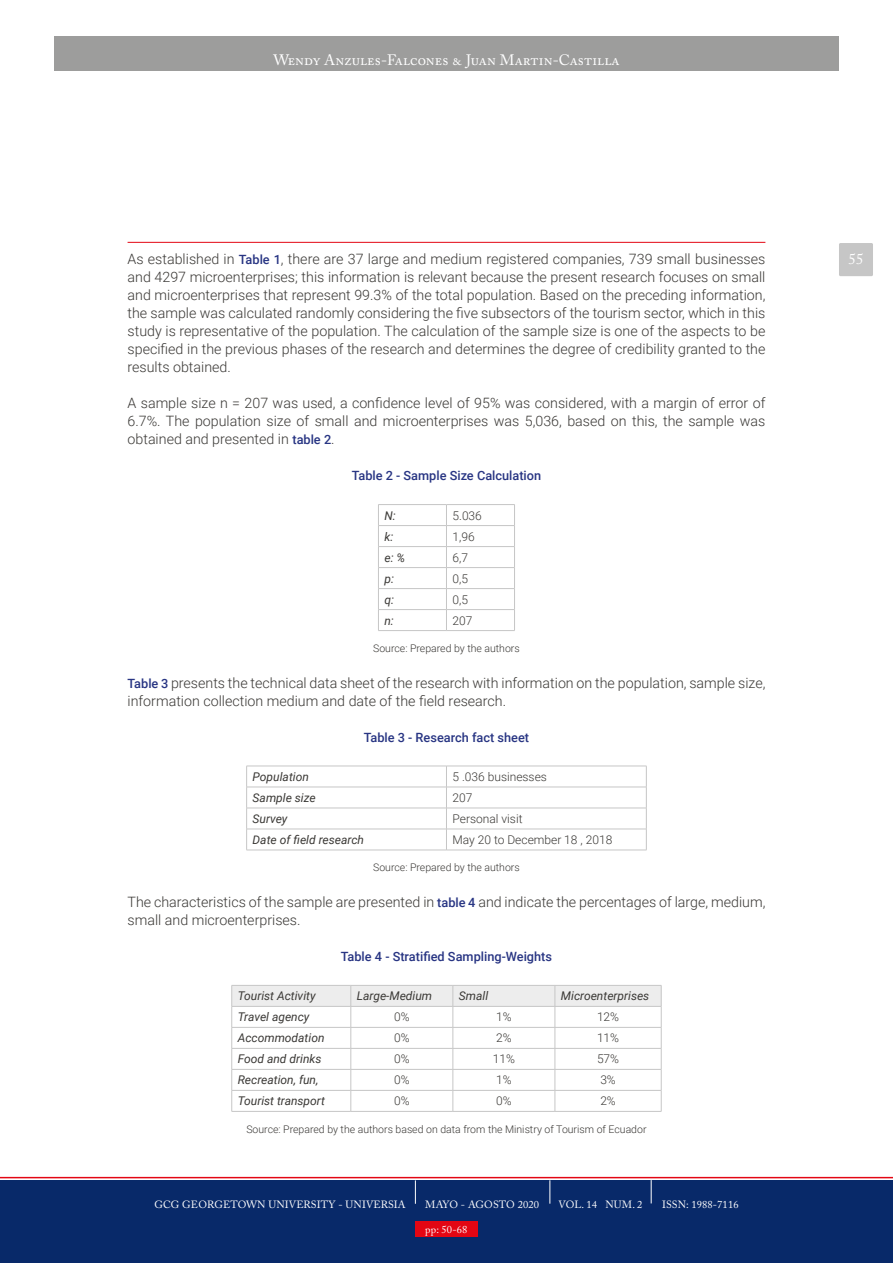
<style>
.page{position:relative;width:893px;height:1263px;background:#fff}
.page>*{position:absolute;margin:0;border:0;box-sizing:border-box;transform-origin:0 0}
.t1{font:15px "Adobe Caslon Pro";letter-spacing:.005em;color:#fff}
.t2{font:300 14.25px/18px "Roboto";color:#3a3835;text-align:justify}
.t3{font:500 12.75px "Roboto";color:#283583}
.t4{font:italic 12px "Roboto";color:#3a3835}
.t5{font:300 12px "Roboto";color:#3a3835}
.t6{font:300 10.5px "Roboto";color:#3a3835}
.t7{font:10.5px "Adobe Caslon Pro";letter-spacing:.01em;color:#fff}
.s1{font-weight:500;font-size:12.75px;color:#283583}
</style>
<div class="page">
<div style="left:54px;top:37px;width:785px;height:34px;background:#9d9d9c"></div>
<div style="left:0;top:1180px;width:893px;height:83px;background:#082969"></div>
<svg style="left:0;top:1177px;width:893px;height:27px"></svg>
<div style="left:839px;top:243px;width:34px;height:33px;background:#c6c6c6;border-radius:2px"></div>
<hr style="left:128px;top:242px;width:637px;height:1px;background:#e30613">
<hr style="left:378px;top:504px;width:68px;height:1px;background:#c6c6c6">
<hr style="left:446px;top:504px;width:69px;height:1px;background:#c6c6c6">
<hr style="left:378px;top:525px;width:68px;height:1px;background:#c6c6c6">
<hr style="left:446px;top:525px;width:69px;height:1px;background:#c6c6c6">
<hr style="left:378px;top:546px;width:68px;height:1px;background:#c6c6c6">
<hr style="left:446px;top:546px;width:69px;height:1px;background:#c6c6c6">
<hr style="left:378px;top:567px;width:68px;height:1px;background:#c6c6c6">
<hr style="left:446px;top:567px;width:69px;height:1px;background:#c6c6c6">
<hr style="left:378px;top:588px;width:68px;height:1px;background:#c6c6c6">
<hr style="left:446px;top:588px;width:69px;height:1px;background:#c6c6c6">
<hr style="left:378px;top:609px;width:68px;height:1px;background:#c6c6c6">
<svg style="left:378px;top:505px;width:1px;height:125px"></svg>
<hr style="left:446px;top:609px;width:69px;height:1px;background:#c6c6c6">
<svg style="left:446px;top:505px;width:1px;height:125px"></svg>
<svg style="left:514px;top:505px;width:1px;height:125px"></svg>
<hr style="left:378px;top:630px;width:68px;height:1px;background:#c6c6c6">
<hr style="left:446px;top:630px;width:69px;height:1px;background:#c6c6c6">
<hr style="left:246px;top:766px;width:200px;height:1px;background:#c6c6c6">
<hr style="left:446px;top:766px;width:200px;height:1px;background:#c6c6c6">
<hr style="left:246px;top:787px;width:200px;height:1px;background:#c6c6c6">
<hr style="left:446px;top:787px;width:200px;height:1px;background:#c6c6c6">
<hr style="left:246px;top:808px;width:200px;height:1px;background:#c6c6c6">
<hr style="left:446px;top:808px;width:200px;height:1px;background:#c6c6c6">
<hr style="left:246px;top:829px;width:200px;height:1px;background:#c6c6c6">
<svg style="left:246px;top:766px;width:1px;height:84px"></svg>
<hr style="left:446px;top:829px;width:200px;height:1px;background:#c6c6c6">
<svg style="left:446px;top:767px;width:1px;height:83px"></svg>
<svg style="left:646px;top:766px;width:1px;height:84px"></svg>
<hr style="left:246px;top:850px;width:200px;height:1px;background:#c6c6c6">
<hr style="left:446px;top:850px;width:200px;height:1px;background:#c6c6c6">
<svg style="left:231px;top:985px;width:431px;height:126px"></svg>
<hr style="left:232px;top:1111px;width:119px;height:1px;background:#c6c6c6">
<hr style="left:351px;top:1111px;width:102px;height:1px;background:#c6c6c6">
<hr style="left:453px;top:1111px;width:102px;height:1px;background:#c6c6c6">
<hr style="left:555px;top:1111px;width:106px;height:1px;background:#c6c6c6">
<div style="left:415px;top:1221px;width:63px;height:16px;background:#e30613"></div>
<p class="t1" style="left:273px;top:51px;width:348px">Wendy Anzules-Falcones &amp; Juan Martin-Castilla</p>
<p class="t2" style="left:128px;top:250px;width:639px">As established in <span class="s1">Table 1</span>, there are 37 large and medium registered companies, 739 small businesses</p>
<p class="t1" style="left:848px;top:250px;width:16px">55</p>
<p class="t2" style="left:128px;top:268px;width:639px">and 4297 microenterprises; this information is relevant because the present research focuses on small and microenterprises that represent 99.3% of the total population. Based on the preceding information, the sample was calculated randomly considering the five subsectors of the tourism sector, which in this study is representative of the population. The calculation of the sample size is one of the aspects to be specified in the previous phases of the research and determines the degree of credibility granted to the results obtained.</p>
<p class="t2" style="left:128px;top:394px;width:639px">A sample size n = 207 was used, a confidence level of 95% was considered, with a margin of error of 6.7%. The population size of small and microenterprises was 5,036, based on this, the sample was obtained and presented in <span class="s1">table 2</span>.</p>
<p class="t3" style="left:352px;top:467px;width:191px">Table 2 - Sample Size Calculation</p>
<p class="t4" style="left:384px;top:507px;width:13px">N:</p>
<p class="t5" style="left:452px;top:507px;width:31px">5.036</p>
<p class="t4" style="left:384px;top:528px;width:10px">k:</p>
<p class="t5" style="left:452px;top:528px;width:24px">1,96</p>
<p class="t4" style="left:384px;top:549px;width:22px">e: %</p>
<p class="t5" style="left:452px;top:549px;width:17px">6,7</p>
<p class="t4" style="left:384px;top:570px;width:11px">p:</p>
<p class="t5" style="left:452px;top:570px;width:17px">0,5</p>
<p class="t4" style="left:384px;top:591px;width:11px">q:</p>
<p class="t5" style="left:452px;top:591px;width:17px">0,5</p>
<p class="t4" style="left:384px;top:612px;width:11px">n:</p>
<p class="t5" style="left:452px;top:612px;width:21px">207</p>
<p class="t6" style="left:373px;top:641px;width:148px">Source: Prepared by the authors</p>
<p class="t2" style="left:128px;top:673px;width:639px"><span class="s1">Table 3</span> presents the technical data sheet of the research with information on the population, sample size, information collection medium and date of the field research.</p>
<p class="t3" style="left:364px;top:728px;width:167px">Table 3 - Research fact sheet</p>
<p class="t4" style="left:253px;top:768px;width:58px">Population</p>
<p class="t5" style="left:452px;top:768px;width:96px">5 .036 businesses</p>
<p class="t4" style="left:253px;top:789px;width:65px">Sample size</p>
<p class="t5" style="left:452px;top:789px;width:21px">207</p>
<p class="t4" style="left:253px;top:810px;width:36px">Survey</p>
<p class="t5" style="left:452px;top:810px;width:72px">Personal visit</p>
<p class="t4" style="left:253px;top:831px;width:113px">Date of field research</p>
<p class="t5" style="left:452px;top:831px;width:161px">May 20 to December 18 , 2018</p>
<p class="t6" style="left:373px;top:860px;width:148px">Source: Prepared by the authors</p>
<p class="t2" style="left:128px;top:892px;width:639px">The characteristics of the sample are presented in <span class="s1">table 4</span> and indicate the percentages of large, medium, small and microenterprises.</p>
<p class="t3" style="left:341px;top:948px;width:213px">Table 4 - Stratified Sampling-Weights</p>
<p class="t4" style="left:238px;top:988px;width:79px">Tourist Activity</p>
<p class="t4" style="left:357px;top:988px;width:77px">Large-Medium</p>
<p class="t4" style="left:459px;top:988px;width:31px">Small</p>
<p class="t4" style="left:561px;top:988px;width:90px">Microenterprises</p>
<p class="t4" style="left:238px;top:1009px;width:73px">Travel agency</p>
<p class="t5" style="left:394px;top:1009px;width:17px">0%</p>
<p class="t5" style="left:496px;top:1009px;width:17px">1%</p>
<p class="t5" style="left:597px;top:1009px;width:24px">12%</p>
<p class="t4" style="left:238px;top:1030px;width:88px">Accommodation</p>
<p class="t5" style="left:394px;top:1030px;width:17px">0%</p>
<p class="t5" style="left:496px;top:1030px;width:17px">2%</p>
<p class="t5" style="left:597px;top:1030px;width:24px">11%</p>
<p class="t4" style="left:238px;top:1051px;width:85px">Food and drinks</p>
<p class="t5" style="left:394px;top:1051px;width:17px">0%</p>
<p class="t5" style="left:493px;top:1051px;width:24px">11%</p>
<p class="t5" style="left:597px;top:1051px;width:24px">57%</p>
<p class="t4" style="left:238px;top:1072px;width:82px">Recreation, fun,</p>
<p class="t5" style="left:394px;top:1072px;width:17px">0%</p>
<p class="t5" style="left:496px;top:1072px;width:17px">1%</p>
<p class="t5" style="left:600px;top:1072px;width:17px">3%</p>
<p class="t4" style="left:238px;top:1093px;width:89px">Tourist transport</p>
<p class="t5" style="left:394px;top:1093px;width:17px">0%</p>
<p class="t5" style="left:496px;top:1093px;width:17px">0%</p>
<p class="t5" style="left:600px;top:1093px;width:17px">2%</p>
<p class="t6" style="left:246px;top:1121px;width:402px">Source: Prepared by the authors based on data from the Ministry of Tourism of Ecuador</p>
<p class="t7" style="left:154px;top:1198px;width:253px">GCG GEORGETOWN UNIVERSITY - UNIVERSIA</p>
<p class="t7" style="left:425px;top:1198px;width:115px">MAYO - AGOSTO 2020</p>
<p class="t7" style="left:559px;top:1198px;width:85px">VOL. 14 NUM. 2</p>
<p class="t7" style="left:662px;top:1198px;width:78px">ISSN: 1988-7116</p>
<p class="t7" style="left:425px;top:1223px;width:43px">pp: 50-68</p>
</div>
